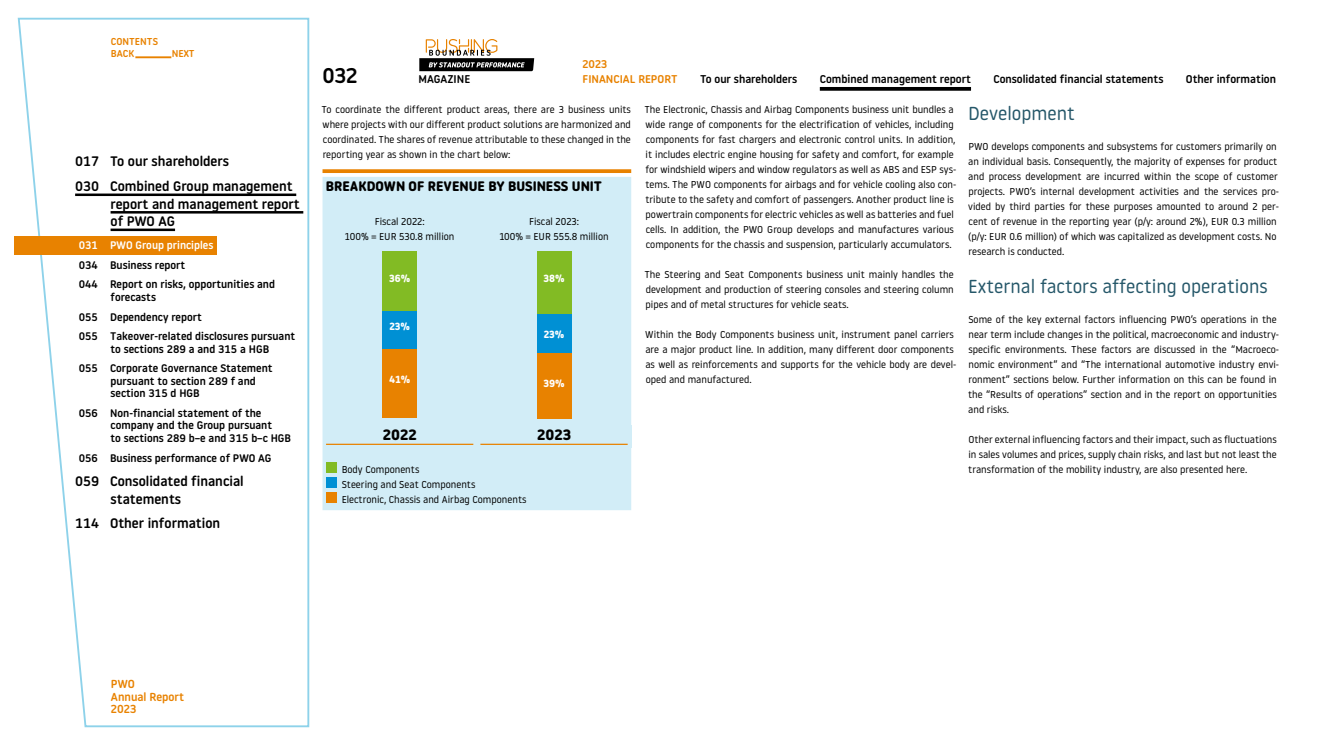
<style>
.page{position:relative;width:1322px;height:745px;background:#fff}
.page>*{position:absolute;margin:0;border:0;box-sizing:border-box;transform-origin:0 0}
.t1{font:500 21.25px "Noway Round";color:#000}
.t2{font:18.75px "Noway Round";color:#255769}
.t3{font:700 15px "Noway Round";color:#000}
.t4{font:500 13.75px/17.5px "Noway Round";color:#000}
.t5{font:700 13.75px "Noway Round";color:#000}
.t6{font:500 11.62px/12.5px "Noway Round";color:#e88200}
.t7{font:500 11.25px "Noway Round";color:#000}
.t8{font:500 11.25px/15px "Noway Round";color:#e88200}
.t9{font:500 11px/19.6px "Noway Round";color:#000}
.t10{font:500 11px "Noway Round";color:#fff}
.t11{font:700 10.38px "Noway Round";color:#fff;scale:.96 1}
.t12{font:10px/15px "Noway Round";color:#000}
.t13{font:500 10px/12px "Noway Round";color:#e88200}
</style>
<div class="page">
<svg style="left:17px;top:17px;width:293px;height:710px"></svg>
<svg style="left:820px;top:87px;width:151px;height:4px"></svg>
<hr style="left:135px;top:56px;width:36px;height:2px;background:#e88200">
<hr style="left:75px;top:193px;width:221px;height:3px;background:#000">
<hr style="left:111px;top:211px;width:192px;height:2px;background:#000">
<hr style="left:111px;top:228px;width:64px;height:3px;background:#000">
<div style="left:15px;top:236px;width:202px;height:19px;background:#e88200"></div>
<div style="left:322px;top:177px;width:309px;height:333px;background:#d2edf7"></div>
<svg style="left:322px;top:169px;width:309px;height:4px"></svg>
<div style="left:383px;top:251px;width:34px;height:60px;background:#82bb24"></div>
<div style="left:383px;top:311px;width:34px;height:38px;background:#0090d4"></div>
<div style="left:383px;top:349px;width:34px;height:69px;background:#e88200"></div>
<div style="left:537px;top:251px;width:34px;height:63px;background:#82bb24"></div>
<div style="left:537px;top:314px;width:34px;height:39px;background:#0090d4"></div>
<div style="left:537px;top:353px;width:34px;height:65px;background:#e88200"></div>
<hr style="left:326px;top:443px;width:147px;height:1px;background:#e88200">
<div style="left:477px;top:425px;width:154px;height:22px;background:#d2edf7"></div>
<hr style="left:480px;top:443px;width:148px;height:1px;background:#e88200">
<div style="left:326px;top:462px;width:11px;height:10px;background:#82bb24"></div>
<div style="left:326px;top:477px;width:11px;height:11px;background:#0090d4"></div>
<div style="left:326px;top:492px;width:11px;height:10px;background:#e88200"></div>
<svg style="left:419px;top:39px;width:115px;height:32px"></svg>
<p class="t13" style="left:111px;top:35px;width:49px">CONTENTS<br>BACK</p>
<p class="t13" style="left:172px;top:47px;width:24px">NEXT</p>
<h3 class="t4" style="left:75px;top:149px;width:219px;line-height:24.6px">017 To our shareholders<br>030 Combined Group management</h3>
<h3 class="t4" style="left:111px;top:194px;width:191px">report and management report of PWO AG</h3>
<p class="t10" style="left:79px;top:237px;width:136px">031 PWO Group principles</p>
<p class="t9" style="left:79px;top:255px;width:198px">034 Business report<br>044 Report on risks, opportunities and</p>
<p class="t9" style="left:79px;top:287px;width:218px;text-indent:32px">forecasts<br>055 Dependency report<br>055 Takeover-related disclosures pursuant</p>
<p class="t9" style="left:79px;top:338px;width:195px;text-indent:32px">to sections 289 a and 315 a HGB<br>055 Corporate Governance Statement</p>
<p class="t9" style="left:111px;top:374px;width:147px;line-height:12.5px">pursuant to section 289 f and section 315 d HGB</p>
<p class="t9" style="left:111px;top:406px;width:182px;line-height:12.5px;text-indent:-32px">056 Non-financial statement of the company and the Group pursuant<br>to sections 289 b–e and 315 b–c HGB</p>
<p class="t9" style="left:79px;top:447px;width:194px">056 Business performance of PWO AG</p>
<h3 class="t4" style="left:111px;top:472px;width:135px;text-indent:-35px">059 Consolidated financial statements</h3>
<h3 class="t4" style="left:75px;top:514px;width:147px">114 Other information</h3>
<h1 class="t1" style="left:322px;top:60px;width:37px">032</h1>
<p class="t7" style="left:418px;top:71px;width:53px">MAGAZINE</p>
<p class="t8" style="left:582px;top:56px;width:97px">2023<br>FINANCIAL REPORT</p>
<p class="t7" style="left:700px;top:71px;width:99px">To our shareholders</p>
<p class="t7" style="left:820px;top:71px;width:153px">Combined management report</p>
<p class="t7" style="left:993px;top:71px;width:171px">Consolidated financial statements</p>
<p class="t7" style="left:1186px;top:71px;width:92px">Other information</p>
<p class="t12" style="left:321px;top:101px;width:311px;text-align:justify">To coordinate the different product areas, there are 3 business units where projects with our different product solutions are harmonized and coordinated. The shares of revenue attributable to these changed in the reporting year as shown in the chart below:</p>
<h3 class="t5" style="left:326px;top:178px;width:278px">BREAKDOWN OF REVENUE BY BUSINESS UNIT</h3>
<p class="t12" style="left:345px;top:214px;width:111px;text-align:center">Fiscal 2022:<br>100% = EUR 530.8 million</p>
<p class="t12" style="left:499px;top:214px;width:111px;text-align:center">Fiscal 2023:<br>100% = EUR 555.8 million</p>
<p class="t11" style="left:389px;top:272px;width:23px">36%</p>
<p class="t11" style="left:389px;top:320px;width:23px">23%</p>
<p class="t11" style="left:543px;top:272px;width:23px">38%</p>
<p class="t11" style="left:544px;top:328px;width:23px">23%</p>
<p class="t11" style="left:389px;top:373px;width:23px">41%</p>
<p class="t11" style="left:543px;top:377px;width:23px">39%</p>
<h3 class="t3" style="left:383px;top:426px;width:35px">2022</h3>
<h3 class="t3" style="left:537px;top:426px;width:35px">2023</h3>
<p class="t12" style="left:342px;top:461px;width:186px">Body Components<br>Steering and Seat Components<br>Electronic, Chassis and Airbag Components</p>
<p class="t12" style="left:644px;top:101px;width:313px">The Electronic, Chassis and Airbag Components business unit bundles a wide range of components for the electrification of vehicles, including components for fast chargers and electronic control units. In addition, it includes electric engine housing for safety and comfort, for example for windshield wipers and window regulators as well as ABS and ESP sys&shy;tems. The PWO components for airbags and for vehicle cooling also con&shy;tribute to the safety and comfort of passengers. Another product line is powertrain components for electric vehicles as well as batteries and fuel cells. In addition, the PWO Group develops and manufactures various components for the chassis and suspension, particularly accumulators.</p>
<p class="t12" style="left:644px;top:266px;width:311px;text-align:justify">The Steering and Seat Components business unit mainly handles the development and production of steering consoles and steering column pipes and of metal structures for vehicle seats.</p>
<p class="t12" style="left:645px;top:326px;width:312px">Within the Body Components business unit, instrument panel carriers are a major product line. In addition, many different door components as well as reinforcements and supports for the vehicle body are devel&shy;oped and manufactured.</p>
<h2 class="t2" style="left:968px;top:100px;width:109px">Development</h2>
<p class="t12" style="left:968px;top:139px;width:312px">PWO develops components and subsystems for customers primarily on an individual basis. Consequently, the majority of expenses for product and process development are incurred within the scope of customer projects. PWO’s internal development activities and the services pro&shy;vided by third parties for these purposes amounted to around 2 per&shy;cent of revenue in the reporting year (p/y: around 2%), EUR 0.3 million (p/y: EUR 0.6 million) of which was capitalized as development costs. No research is conducted.</p>
<h2 class="t2" style="left:968px;top:273px;width:301px">External factors affecting operations</h2>
<p class="t12" style="left:968px;top:311px;width:312px">Some of the key external factors influencing PWO’s operations in the near term include changes in the political, macroeconomic and industry&shy;specific environments. These factors are discussed in the “Macroeco&shy;nomic environment” and “The international automotive industry envi&shy;ronment” sections below. Further information on this can be found in the “Results of operations” section and in the report on opportunities and risks.</p>
<p class="t12" style="left:968px;top:431px;width:310px;text-align:justify">Other external influencing factors and their impact, such as fluctuations in sales volumes and prices, supply chain risks, and last but not least the transformation of the mobility industry, are also presented here.</p>
<p class="t6" style="left:111px;top:677px;width:75px">PWO<br>Annual Report<br>2023</p>
</div>
